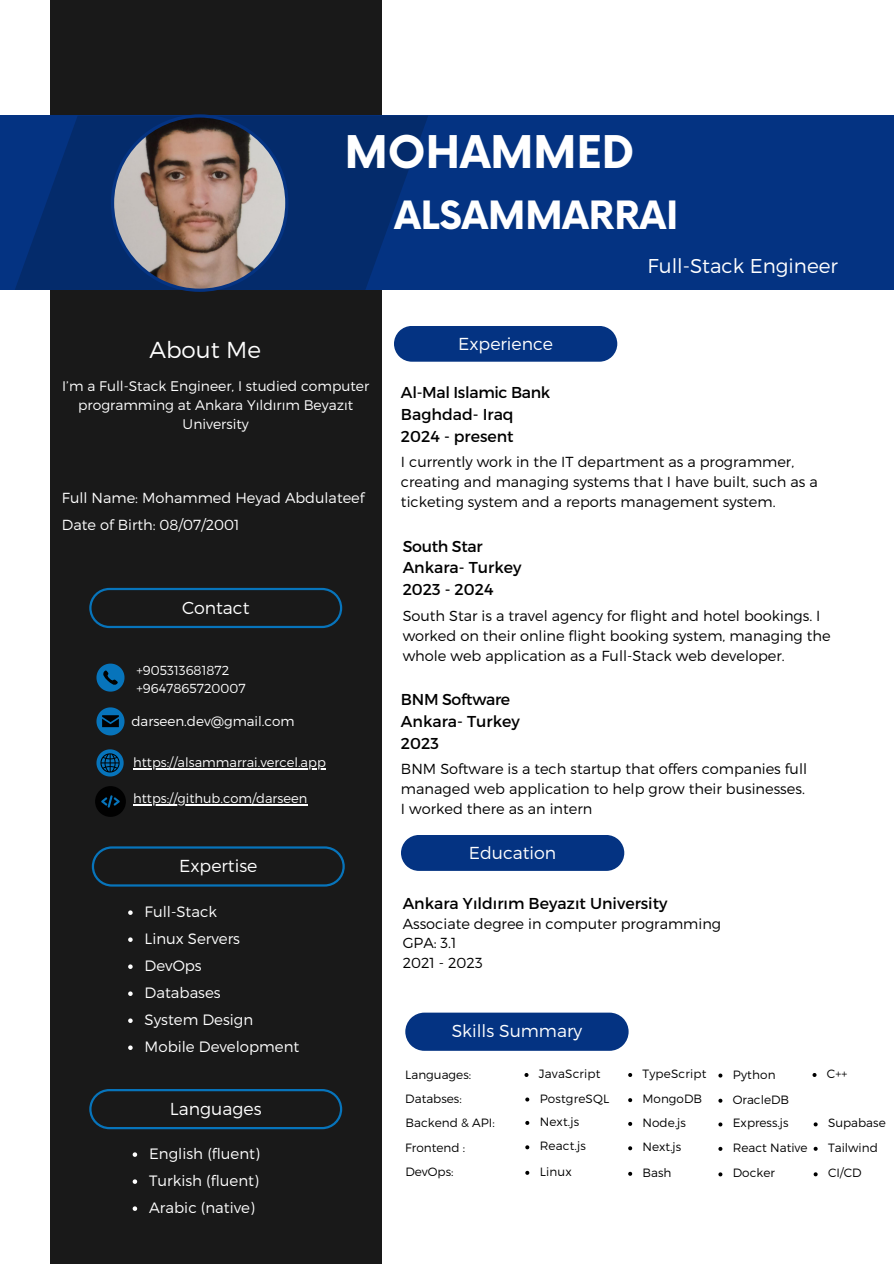
<style>
.page{position:relative;width:894px;height:1264px;background:#fff}
.page>*{position:absolute;margin:0;border:0;box-sizing:border-box;transform-origin:0 0}
.t1{font:700 43.8px "Now";color:#fff}
.t2{font:700 37.95px "Now";color:#fff}
.t3{font:300 23.1px "Montserrat";color:#fff}
.t4{font:300 19.95px "Montserrat";color:#fff}
.t5{font:300 17.25px "Montserrat";color:#fff}
.t6{font:15.75px/21.9px "Montserrat";color:#010101}
.t7{font:300 15px "Montserrat";color:#fff}
.t8{font:300 14.55px/20.1px "Montserrat";color:#010101}
.t9{font:300 14.55px "Montserrat";color:#fff}
.t10{font:300 13.95px/18.9px "Montserrat";color:#fff;text-align:center}
.t11{font:300 13.5px "Montserrat";color:#fff}
.t12{font:300 13.05px "Montserrat";color:#fff}
.t13{font:300 12px "Montserrat";color:#000}
</style>
<div class="page">
<div style="left:50px;top:0;width:331px;height:1262px;background:#191919"></div>
<div style="left:394px;top:326px;width:223px;height:36px;background:#043382"></div>
<div style="left:401px;top:835px;width:223px;height:35px;background:#043382"></div>
<div style="left:405px;top:1012px;width:223px;height:38px;background:#043382"></div>
<div style="left:0;top:116px;width:893px;height:174px;background:#043382"></div>
<svg style="left:89px;top:1089px;width:253px;height:40px"></svg>
<svg style="left:92px;top:846px;width:252px;height:40px"></svg>
<svg style="left:15px;top:116px;width:413px;height:174px;fill:#042b6b"></svg>
<svg style="left:111px;top:114px;width:177px;height:178px;background:#78717a"></svg>
<svg style="left:96px;top:707px;width:28px;height:28px"></svg>
<svg style="left:96px;top:663px;width:28px;height:28px"></svg>
<svg style="left:96px;top:749px;width:27px;height:27px"></svg>
<div style="left:95px;top:786px;width:30px;height:30px;background:#010101;border-radius:50%"></div>
<svg style="left:101px;top:795px;width:19px;height:12px"></svg>
<hr style="left:133px;top:768px;width:193px;height:1px;background:#fff">
<svg style="left:133px;top:1152px;width:4px;height:4px"></svg>
<svg style="left:133px;top:1179px;width:4px;height:4px"></svg>
<svg style="left:133px;top:1206px;width:4px;height:4px"></svg>
<svg style="left:128px;top:910px;width:5px;height:4px"></svg>
<svg style="left:128px;top:937px;width:5px;height:4px"></svg>
<svg style="left:128px;top:964px;width:5px;height:4px"></svg>
<svg style="left:128px;top:991px;width:5px;height:4px"></svg>
<svg style="left:128px;top:1018px;width:5px;height:4px"></svg>
<svg style="left:128px;top:1045px;width:5px;height:4px"></svg>
<svg style="left:524px;top:1073px;width:4px;height:3px"></svg>
<svg style="left:628px;top:1073px;width:4px;height:3px"></svg>
<svg style="left:718px;top:1073px;width:4px;height:4px"></svg>
<svg style="left:525px;top:1097px;width:4px;height:4px"></svg>
<svg style="left:628px;top:1098px;width:4px;height:4px"></svg>
<hr style="left:133px;top:804px;width:174px;height:1px;background:#fff">
<svg style="left:718px;top:1098px;width:4px;height:4px"></svg>
<svg style="left:525px;top:1120px;width:4px;height:4px"></svg>
<svg style="left:628px;top:1121px;width:4px;height:4px"></svg>
<svg style="left:718px;top:1122px;width:4px;height:4px"></svg>
<svg style="left:813px;top:1122px;width:4px;height:4px"></svg>
<svg style="left:525px;top:1145px;width:4px;height:4px"></svg>
<svg style="left:628px;top:1146px;width:4px;height:4px"></svg>
<svg style="left:718px;top:1146px;width:4px;height:4px"></svg>
<svg style="left:813px;top:1146px;width:4px;height:4px"></svg>
<svg style="left:525px;top:1170px;width:4px;height:4px"></svg>
<svg style="left:628px;top:1171px;width:4px;height:4px"></svg>
<svg style="left:718px;top:1172px;width:4px;height:4px"></svg>
<svg style="left:813px;top:1172px;width:4px;height:4px"></svg>
<svg style="left:89px;top:588px;width:253px;height:40px"></svg>
<h4 class="t1" style="left:345px;top:128px;width:291px">MOHAMMED</h4>
<h5 class="t2" style="left:394px;top:194px;width:285px">ALSAMMARRAI</h5>
<p class="t3" style="left:149px;top:334px;width:113px">About Me</p>
<p class="t10" style="left:62px;top:376px;width:308px">I’m a Full-Stack Engineer, I studied computer programming at Ankara Yıldırım Beyazıt<br>University</p>
<p class="t9" style="left:62px;top:488px;width:304px">Full Name: Mohammed Heyad Abdulateef</p>
<p class="t9" style="left:62px;top:515px;width:179px">Date of Birth: 08/07/2001</p>
<p class="t5" style="left:182px;top:596px;width:69px">Contact</p>
<p class="t12" style="left:136px;top:662px;width:94px">+905313681872</p>
<p class="t12" style="left:136px;top:679px;width:111px">+9647865720007</p>
<p class="t11" style="left:131px;top:712px;width:165px">darseen.dev@gmail.com</p>
<p class="t12" style="left:133px;top:754px;width:194px">https://alsammarrai.vercel.app</p>
<h6 class="t12" style="left:133px;top:790px;width:175px">https://github.com/darseen</h6>
<h6 class="t5" style="left:179px;top:854px;width:80px">Expertise</h6>
<p class="t7" style="left:145px;top:902px;width:74px">Full-Stack</p>
<p class="t7" style="left:145px;top:929px;width:97px">Linux Servers</p>
<p class="t7" style="left:145px;top:956px;width:59px">DevOps</p>
<h5 class="t7" style="left:145px;top:983px;width:77px">Databases</h5>
<p class="t7" style="left:145px;top:1010px;width:110px">System Design</p>
<p class="t7" style="left:145px;top:1037px;width:156px">Mobile Development</p>
<h6 class="t5" style="left:170px;top:1097px;width:93px">Languages</h6>
<p class="t7" style="left:149px;top:1143px;width:112px">English (fluent)</p>
<p class="t7" style="left:149px;top:1170px;width:111px">Turkish (fluent)</p>
<p class="t7" style="left:149px;top:1197px;width:107px">Arabic (native)</p>
<p class="t5" style="left:458px;top:332px;width:96px">Experience</p>
<p class="t4" style="left:647px;top:253px;width:192px">Full-Stack Engineer</p>
<p class="t6" style="left:401px;top:380px;width:151px">Al-Mal Islamic Bank<br>Baghdad- Iraq<br>2024 - present</p>
<p class="t8" style="left:401px;top:451px;width:418px">I currently work in the IT department as a programmer, creating and managing systems that I have built, such as a ticketing system and a reports management system.</p>
<p class="t6" style="left:402px;top:534px;width:120px">South Star<br>Ankara- Turkey<br>2023 - 2024</p>
<h5 class="t8" style="left:402px;top:604px;width:429px">South Star is a travel agency for flight and hotel bookings. I worked on their online flight booking system, managing the whole web application as a Full-Stack web developer.</h5>
<p class="t6" style="left:401px;top:687px;width:120px">BNM Software<br>Ankara- Turkey<br>2023</p>
<h1 class="t8" style="left:401px;top:757px;width:407px">BNM Software is a tech startup that offers companies full managed web application to help grow their businesses.<br>I worked there as an intern</h1>
<h3 class="t5" style="left:469px;top:841px;width:89px">Education</h3>
<h2 class="t6" style="left:402px;top:891px;width:266px">Ankara Yıldırım Beyazıt University</h2>
<p class="t8" style="left:402px;top:913px;width:320px;line-height:19.2px">Associate degree in computer programming<br>GPA: 3.1<br>2021 - 2023</p>
<h6 class="t5" style="left:451px;top:1020px;width:132px">Skills Summary</h6>
<h5 class="t13" style="left:405px;top:1066px;width:67px">Languages:</h5>
<h6 class="t13" style="left:538px;top:1065px;width:63px">JavaScript</h6>
<h5 class="t13" style="left:642px;top:1065px;width:65px">TypeScript</h5>
<h6 class="t13" style="left:732px;top:1066px;width:44px">Python</h6>
<h5 class="t13" style="left:826px;top:1065px;width:22px">C++</h5>
<h6 class="t13" style="left:405px;top:1090px;width:58px">Databses:</h6>
<h5 class="t13" style="left:539px;top:1090px;width:71px">PostgreSQL</h5>
<h5 class="t13" style="left:642px;top:1091px;width:61px">MongoDB</h5>
<h5 class="t13" style="left:732px;top:1091px;width:58px">OracleDB</h5>
<p class="t13" style="left:405px;top:1115px;width:91px">Backend &amp; API:</p>
<p class="t13" style="left:539px;top:1113px;width:41px">Next.js</p>
<p class="t13" style="left:642px;top:1114px;width:45px">Node.js</p>
<p class="t13" style="left:732px;top:1115px;width:57px">Express.js</p>
<p class="t13" style="left:827px;top:1115px;width:59px">Supabase</p>
<p class="t13" style="left:405px;top:1139px;width:61px">Frontend :</p>
<p class="t13" style="left:539px;top:1138px;width:48px">React.js</p>
<p class="t13" style="left:642px;top:1139px;width:40px">Next.js</p>
<p class="t13" style="left:732px;top:1139px;width:76px">React Native</p>
<p class="t13" style="left:827px;top:1139px;width:51px">Tailwind</p>
<p class="t13" style="left:405px;top:1163px;width:50px">DevOps:</p>
<p class="t13" style="left:539px;top:1163px;width:34px">Linux</p>
<p class="t13" style="left:642px;top:1164px;width:30px">Bash</p>
<p class="t13" style="left:732px;top:1165px;width:44px">Docker</p>
<p class="t13" style="left:827px;top:1165px;width:35px">CI/CD</p>
</div>
